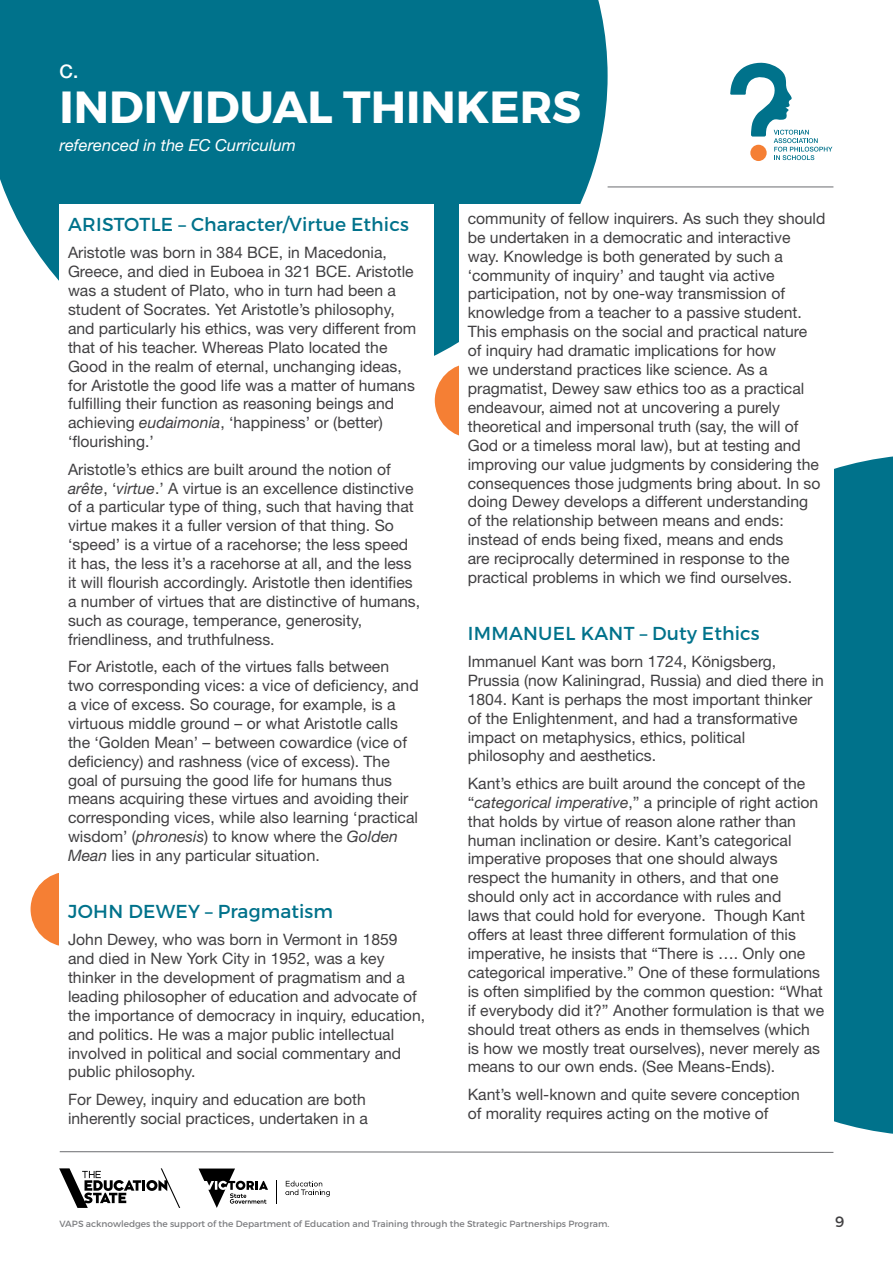
<style>
.page{position:relative;width:893px;height:1263px;background:#fff}
.page>*{position:absolute;margin:0;border:0;box-sizing:border-box;transform-origin:0 0}
.t1{font:700 45px "Montserrat";color:#fff}
.t2{font:18.75px "Montserrat";letter-spacing:.005em;color:#00728b}
.t3{font:500 18.75px "Helvetica Neue LT Std";color:#fff}
.t4{font:italic 16.5px "Helvetica Neue LT Std";color:#fff}
.t5{font:15.75px/18.9px "Helvetica Neue LT Std";color:#414042}
.t6{font:15px "Montserrat";color:#414042}
.t7{font:9px "Montserrat";color:#7b7c7f}
.s1{font-style:italic}
</style>
<div class="page">
<svg style="left:59px;top:1151px;width:775px;height:2px;background:#b4b4b6"></svg>
<svg style="left:276px;top:1180px;width:1px;height:24px"></svg>
<svg style="left:199px;top:1168px;width:69px;height:40px"></svg>
<svg style="left:285px;top:1181px;width:45px;height:16px"></svg>
<svg style="left:59px;top:1168px;width:121px;height:40px"></svg>
<svg style="left:730px;top:62px;width:102px;height:98px"></svg>
<div style="left:834px;top:456px;width:59px;height:678px;background:#00728b"></div>
<div style="left:435px;top:363px;width:75px;height:75px;background:#f57f34;border-radius:50%"></div>
<div style="left:31px;top:872px;width:75px;height:75px;background:#f57f34;border-radius:50%"></div>
<svg style="left:0;top:0;width:608px;height:388px;background:#167e95"></svg>
<div style="left:60px;top:204px;width:374px;height:938px;background:#fff"></div>
<hr style="left:608px;top:186px;width:225px;height:1px;background:#7b7c7f">
<div style="left:459px;top:204px;width:375px;height:932px;background:#fff"></div>
<p class="t3" style="left:60px;top:60px;width:20px">C.</p>
<h1 class="t1" style="left:60px;top:79px;width:523px">INDIVIDUAL THINKERS</h1>
<p class="t4" style="left:60px;top:136px;width:238px">referenced in the EC Curriculum</p>
<p class="t2" style="left:68px;top:213px;width:342px">ARISTOTLE – Character/Virtue Ethics</p>
<p class="t5" style="left:68px;top:243px;width:350px">Aristotle was born in 384 BCE, in Macedonia, Greece, and died in Euboea in 321 BCE. Aristotle was a student of Plato, who in turn had been a student of Socrates. Yet Aristotle’s philosophy, and particularly his ethics, was very different from that of his teacher. Whereas Plato located the Good in the realm of eternal, unchanging ideas, for Aristotle the good life was a matter of humans fulfilling their function as reasoning beings and achieving <span class="s1">eudaimonia</span>, ‘happiness’ or (better) ‘flourishing.’</p>
<p class="t5" style="left:68px;top:459px;width:354px">Aristotle’s ethics are built around the notion of <span class="s1">arête</span>, ‘<span class="s1">virtue</span>.’ A virtue is an excellence distinctive of a particular type of thing, such that having that virtue makes it a fuller version of that thing. So ‘speed’ is a virtue of a racehorse; the less speed it has, the less it’s a racehorse at all, and the less it will flourish accordingly. Aristotle then identifies a number of virtues that are distinctive of humans, such as courage, temperance, generosity, friendliness, and truthfulness.</p>
<p class="t5" style="left:68px;top:657px;width:352px">For Aristotle, each of the virtues falls between two corresponding vices: a vice of deficiency, and a vice of excess. So courage, for example, is a virtuous middle ground – or what Aristotle calls the ‘Golden Mean’ – between cowardice (vice of deficiency) and rashness (vice of excess). The goal of pursuing the good life for humans thus means acquiring these virtues and avoiding their corresponding vices, while also learning ‘practical wisdom’ (<span class="s1">phronesis</span>) to know where the <span class="s1">Golden Mean</span> lies in any particular situation.</p>
<p class="t2" style="left:68px;top:899px;width:266px">JOHN DEWEY – Pragmatism</p>
<p class="t5" style="left:68px;top:930px;width:359px">John Dewey, who was born in Vermont in 1859 and died in New York City in 1952, was a key thinker in the development of pragmatism and a leading philosopher of education and advocate of the importance of democracy in inquiry, education, and politics. He was a major public intellectual involved in political and social commentary and public philosophy.</p>
<p class="t5" style="left:68px;top:1089px;width:301px">For Dewey, inquiry and education are both inherently social practices, undertaken in a</p>
<p class="t5" style="left:468px;top:209px;width:359px">community of fellow inquirers. As such they should be undertaken in a democratic and interactive way. Knowledge is both generated by such a ‘community of inquiry’ and taught via active participation, not by one-way transmission of knowledge from a teacher to a passive student.<br>This emphasis on the social and practical nature<br>of inquiry had dramatic implications for how<br>we understand practices like science. As a pragmatist, Dewey saw ethics too as a practical endeavour, aimed not at uncovering a purely theoretical and impersonal truth (say, the will of God or a timeless moral law), but at testing and improving our value judgments by considering the consequences those judgments bring about. In so doing Dewey develops a different understanding of the relationship between means and ends: instead of ends being fixed, means and ends<br>are reciprocally determined in response to the practical problems in which we find ourselves.</p>
<p class="t2" style="left:468px;top:621px;width:293px">IMMANUEL KANT – Duty Ethics</p>
<p class="t5" style="left:468px;top:652px;width:358px">Immanuel Kant was born 1724, Königsberg, Prussia (now Kaliningrad, Russia) and died there in 1804. Kant is perhaps the most important thinker of the Enlightenment, and had a transformative impact on metaphysics, ethics, political philosophy and aesthetics.</p>
<p class="t5" style="left:468px;top:774px;width:358px">Kant’s ethics are built around the concept of the “<span class="s1">categorical imperative</span>,” a principle of right action that holds by virtue of reason alone rather than human inclination or desire. Kant’s categorical imperative proposes that one should always respect the humanity in others, and that one should only act in accordance with rules and<br>laws that could hold for everyone. Though Kant offers at least three different formulation of this imperative, he insists that “There is …. Only one categorical imperative.” One of these formulations is often simplified by the common question: “What if everybody did it?” Another formulation is that we should treat others as ends in themselves (which is how we mostly treat ourselves), never merely as means to our own ends. (See Means-Ends).</p>
<p class="t5" style="left:468px;top:1084px;width:334px">Kant’s well-known and quite severe conception of morality requires acting on the motive of</p>
<p class="t7" style="left:60px;top:1218px;width:551px">VAPS acknowledges the support of the Department of Education and Training through the Strategic Partnerships Program.</p>
<p class="t6" style="left:835px;top:1212px;width:11px">9</p>
</div>
